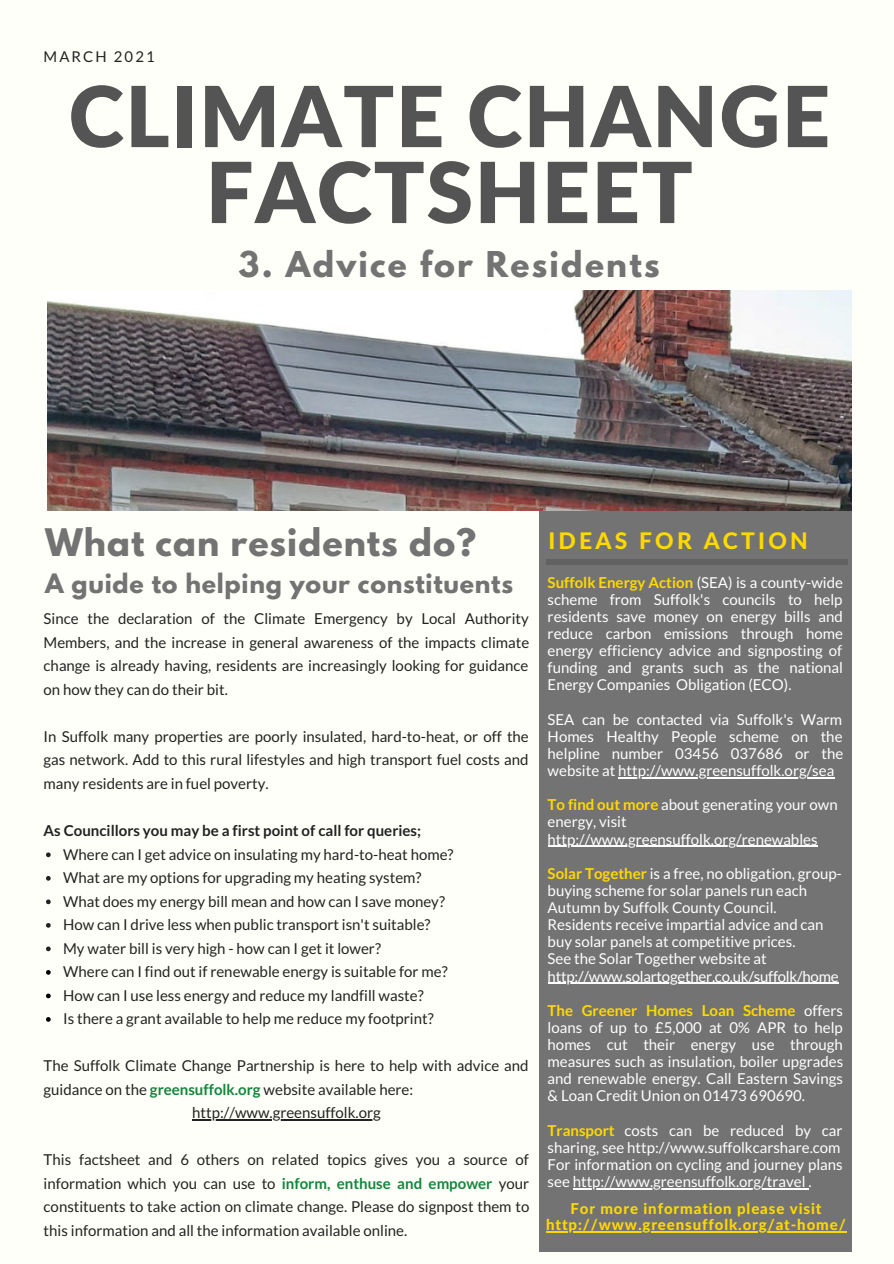
<style>
.page{position:relative;width:894px;height:1264px;background:#fff}
.page>*{position:absolute;margin:0;border:0;box-sizing:border-box;transform-origin:0 0}
.t1{font:900 84px/75.9px "Lato Latin";letter-spacing:.02em;color:#545454;text-align:center}
.t2{font:700 33.6px "League Spartan";letter-spacing:.03em;color:#737373}
.t3{font:700 31.5px "League Spartan";letter-spacing:.07em;color:#737373}
.t4{font:700 23.7px "League Spartan";letter-spacing:.03em;color:#737373}
.t5{font:800 22.8px "Lato Latin";letter-spacing:.14em;color:#fed900}
.t6{font:15px/23.5px "Lato";color:#222;text-align:justify}
.t7{font:15px/17.1px "Lato";color:#fff}
.t8{font:800 15px/15.5px "Lato Latin";letter-spacing:.06em;color:#fed900;text-align:center}
.t9{font:700 15px "Lato";color:#222}
.t10{font:14.85px "Lato";letter-spacing:.14em;color:#222}
.s1{font-weight:700;color:#13873c}
.s2{font-weight:700;color:#fed900}
</style>
<div class="page">
<div style="left:0;top:0;width:893px;height:1263px;background:#fffff9"></div>
<div style="left:539px;top:510px;width:312px;height:741px;background:#737373"></div>
<div style="left:546px;top:559px;width:301px;height:5px;background:#626262"></div>
<svg style="left:46px;top:852px;width:5px;height:5px"></svg>
<svg style="left:46px;top:876px;width:5px;height:4px"></svg>
<svg style="left:46px;top:899px;width:5px;height:5px"></svg>
<svg style="left:46px;top:923px;width:5px;height:4px"></svg>
<svg style="left:46px;top:946px;width:5px;height:5px"></svg>
<svg style="left:46px;top:970px;width:5px;height:4px"></svg>
<svg style="left:46px;top:993px;width:5px;height:5px"></svg>
<svg style="left:46px;top:1017px;width:5px;height:4px"></svg>
<hr style="left:192px;top:1119px;width:189px;height:1px;background:#222">
<hr style="left:618px;top:777px;width:216px;height:1px;background:#fff">
<hr style="left:547px;top:845px;width:270px;height:1px;background:#fff">
<hr style="left:547px;top:982px;width:291px;height:1px;background:#fff">
<hr style="left:572px;top:1188px;width:236px;height:1px;background:#fff">
<hr style="left:546px;top:1230px;width:300px;height:1px;background:#fed900">
<img style="left:48px;top:290px;width:802px;height:220px">
<p class="t10" style="left:44px;top:47px;width:113px">MARCH 2021</p>
<p class="t1" style="left:69px;top:83px;width:762px">CLIMATE CHANGE<br>FACTSHEET</p>
<p class="t3" style="left:238px;top:248px;width:422px">3. Advice for Residents</p>
<p class="t2" style="left:45px;top:526px;width:432px">What can residents do?</p>
<p class="t4" style="left:45px;top:571px;width:469px">A guide to helping your constituents</p>
<p class="t6" style="left:44px;top:606px;width:487px">Since the declaration of the Climate Emergency by Local Authority Members, and the increase in general awareness of the impacts climate change is already having, residents are increasingly looking for guidance on how they can do their bit.</p>
<p class="t6" style="left:44px;top:724px;width:486px">In Suffolk many properties are poorly insulated, hard-to-heat, or off the gas network. Add to this rural lifestyles and high transport fuel costs and many residents are in fuel poverty.</p>
<p class="t9" style="left:44px;top:821px;width:379px">As Councillors you may be a first point of call for queries;</p>
<p class="t6" style="left:63px;top:842px;width:392px">Where can I get advice on insulating my hard-to-heat home?</p>
<p class="t6" style="left:63px;top:865px;width:360px">What are my options for upgrading my heating system?</p>
<p class="t6" style="left:63px;top:889px;width:383px">What does my energy bill mean and how can I save money?</p>
<p class="t6" style="left:63px;top:912px;width:369px">How can I drive less when public transport isn't suitable?</p>
<p class="t6" style="left:63px;top:936px;width:319px">My water bill is very high - how can I get it lower?</p>
<p class="t6" style="left:63px;top:959px;width:386px">Where can I find out if renewable energy is suitable for me?</p>
<p class="t6" style="left:63px;top:983px;width:362px">How can I use less energy and reduce my landfill waste?</p>
<p class="t6" style="left:63px;top:1006px;width:372px">Is there a grant available to help me reduce my footprint?</p>
<p class="t6" style="left:44px;top:1053px;width:486px">The Suffolk Climate Change Partnership is here to help with advice and guidance on the <span class="s1">greensuffolk.org</span> website available here:</p>
<p class="t6" style="left:192px;top:1100px;width:190px">http://www.greensuffolk.org</p>
<p class="t6" style="left:44px;top:1147px;width:487px">This factsheet and 6 others on related topics gives you a source of information which you can use to <span class="s1">inform, enthuse and empower</span> your constituents to take action on climate change. Please do signpost them to this information and all the information available online.</p>
<p class="t5" style="left:548px;top:530px;width:261px">IDEAS FOR ACTION</p>
<p class="t7" style="left:547px;top:573px;width:297px;text-align:justify"><span class="s2">Suffolk Energy Action</span> (SEA) is a county-wide scheme from Suffolk's councils to help residents save money on energy bills and reduce carbon emissions through home energy efficiency advice and signposting of funding and grants such as the national Energy Companies Obligation (ECO).</p>
<p class="t7" style="left:547px;top:710px;width:297px;text-align:justify">SEA can be contacted via Suffolk's Warm Homes Healthy People scheme on the helpline number 03456 037686 or the website at http://www.greensuffolk.org/sea</p>
<p class="t7" style="left:547px;top:796px;width:291px"><span class="s2">To find out more</span> about generating your own energy, visit http://www.greensuffolk.org/renewables</p>
<p class="t7" style="left:547px;top:864px;width:295px"><span class="s2">Solar Together</span> is a free, no obligation, group&shy;buying scheme for solar panels run each Autumn by Suffolk County Council.<br>Residents receive impartial advice and can buy solar panels at competitive prices.</p>
<p class="t7" style="left:547px;top:950px;width:220px">See the Solar Together website at</p>
<p class="t7" style="left:547px;top:967px;width:292px">http://www.solartogether.co.uk/suffolk/home</p>
<p class="t7" style="left:547px;top:1001px;width:297px;text-align:justify"><span class="s2">The Greener Homes Loan Scheme</span> offers loans of up to £5,000 at 0% APR to help homes cut their energy use through measures such as insulation, boiler upgrades and renewable energy. Call Eastern Savings &amp; Loan Credit Union on 01473 690690.</p>
<p class="t7" style="left:547px;top:1121px;width:296px"><span class="s2">Transport</span> costs can be reduced by car sharing, see http://www.suffolkcarshare.com</p>
<p class="t7" style="left:547px;top:1155px;width:296px">For information on cycling and journey plans see http://www.greensuffolk.org/travel .</p>
<p class="t8" style="left:546px;top:1201px;width:301px">For more information please visit http://www.greensuffolk.org/at-home/</p>
</div>
